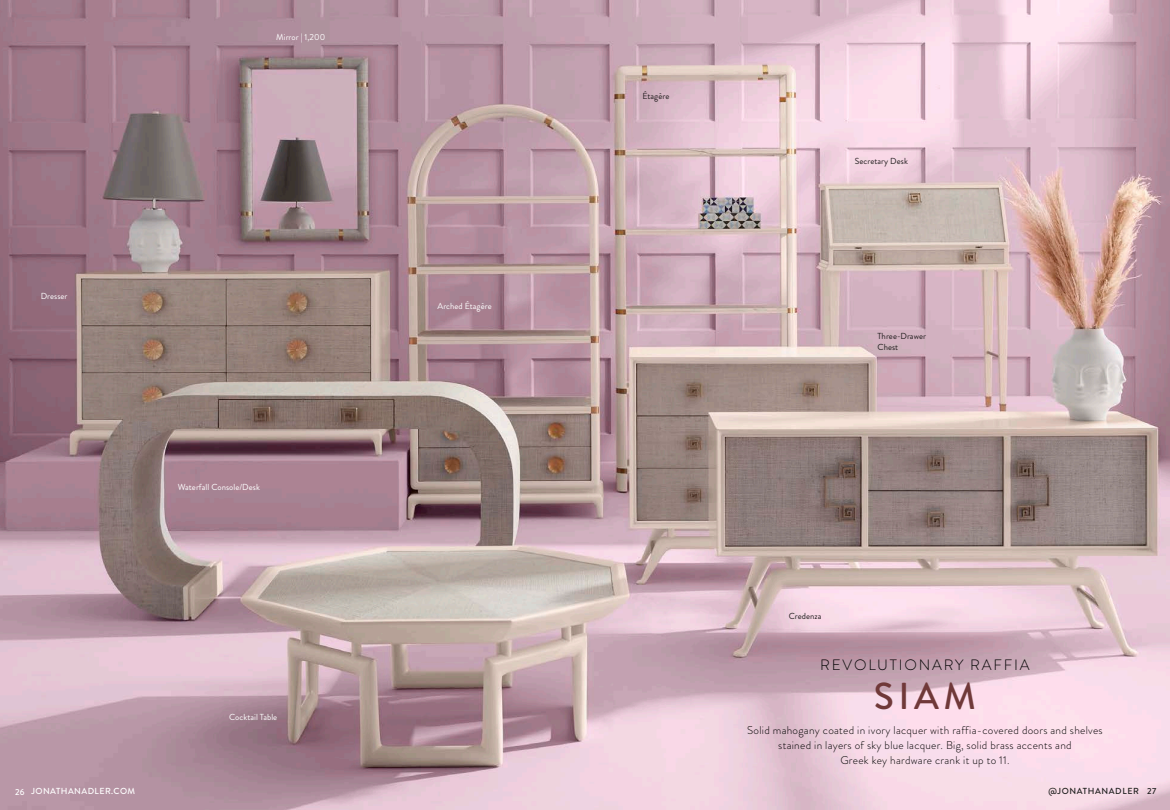
<style>
.page{position:relative;width:1170px;height:810px;background:#fff}
.page>*{position:absolute;margin:0;border:0;box-sizing:border-box;transform-origin:0 0}
.t1{font:500 37.5px "Brandon Grotesque";color:#703939}
.t2{font:300 15px "Brandon Grotesque";letter-spacing:.12em;color:#000}
.t3{font:300 11.25px/15px "Brandon Grotesque";letter-spacing:.025em;color:#000;text-align:center}
.t4{font:8.75px "Brandon Grotesque";letter-spacing:.005em;color:#fff}
.t5{font:8.75px/11.2px "Brandon Grotesque";letter-spacing:.005em;color:#231f20}
.t6{font:500 8.75px "Brandon Grotesque";letter-spacing:.05em;color:#fff}
.t7{font:500 8.75px "Brandon Grotesque";letter-spacing:.07em;color:#1c1d1c}
</style>
<div class="page">
<img style="left:0;top:0;width:1170px;height:810px">
<p class="t4" style="left:41px;top:290px;width:28px">Dresser</p>
<p class="t4" style="left:276px;top:31px;width:50px">Mirror | 1,200</p>
<p class="t4" style="left:178px;top:481px;width:84px">Waterfall Console/Desk</p>
<p class="t4" style="left:229px;top:711px;width:50px">Cocktail Table</p>
<p class="t4" style="left:437px;top:300px;width:56px">Arched Étagère</p>
<p class="t5" style="left:642px;top:91px;width:28px">Étagère</p>
<p class="t5" style="left:855px;top:155px;width:55px">Secretary Desk</p>
<p class="t5" style="left:878px;top:331px;width:50px">Three-Drawer<br>Chest</p>
<p class="t5" style="left:789px;top:611px;width:34px">Credenza</p>
<p class="t2" style="left:820px;top:654px;width:211px">REVOLUTIONARY RAFFIA</p>
<p class="t1" style="left:874px;top:670px;width:104px">SIAM</p>
<p class="t3" style="left:747px;top:723px;width:357px">Solid mahogany coated in ivory lacquer with raffia-covered doors and shelves stained in layers of sky blue lacquer. Big, solid brass accents and<br>Greek key hardware crank it up to 11.</p>
<p class="t6" style="left:15px;top:785px;width:11px">26</p>
<p class="t6" style="left:31px;top:785px;width:105px">JONATHANADLER.COM</p>
<p class="t7" style="left:1048px;top:785px;width:92px">@JONATHANADLER</p>
<p class="t7" style="left:1147px;top:785px;width:10px">27</p>
</div>
